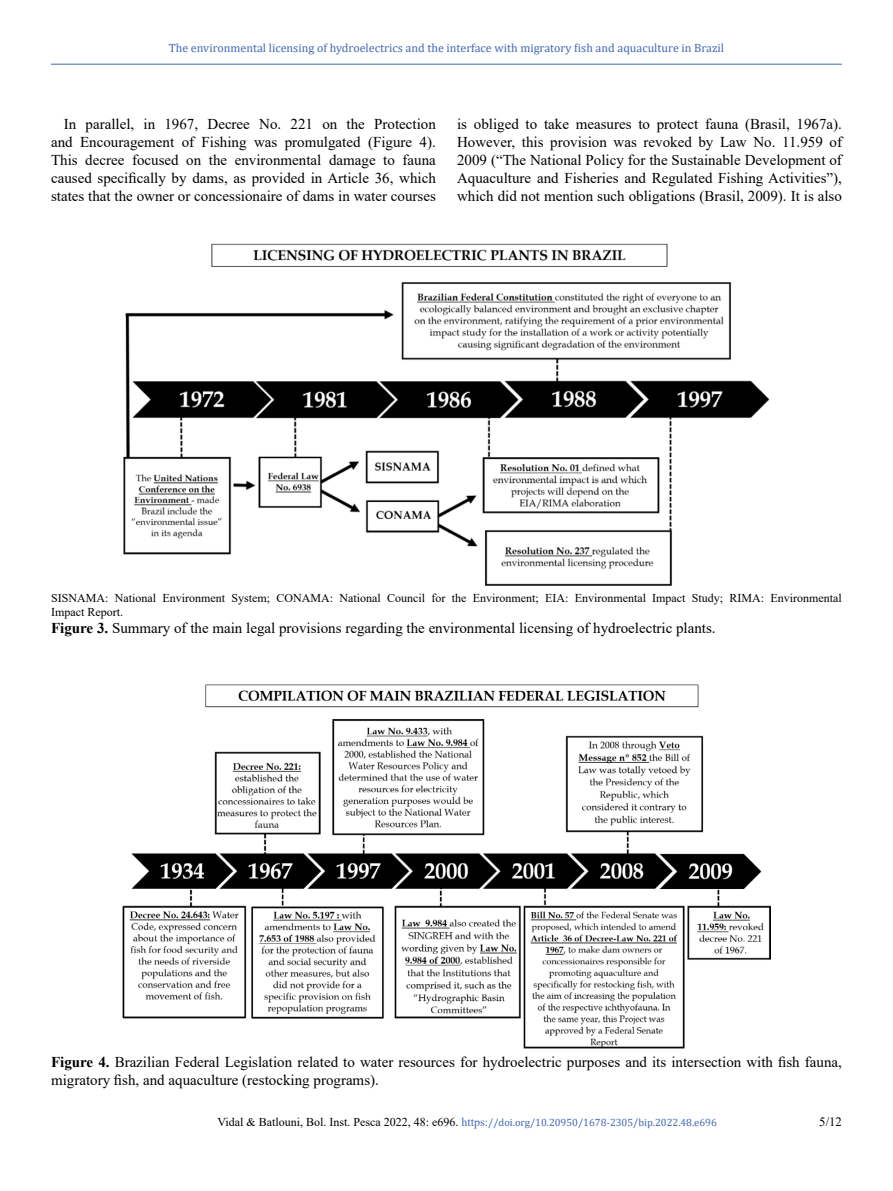
<style>
.page{position:relative;width:893px;height:1191px;background:#fff}
.page>*{position:absolute;margin:0;border:0;box-sizing:border-box;transform-origin:0 0}
.t1{font:15px/18px "Times New Roman";color:#000;text-align:justify}
.t2{font:12.75px "Times New Roman";color:#000}
.t3{font:12px/14.4px "Times New Roman";color:#000}
.t4{font:12px "Cambria";color:#4368b0}
.t5{font:10.5px "Cambria";color:#4368b0}
.s1{font-weight:700}
.s2{font-family:"Times New Roman";font-size:12px;color:#000}
.s3{font-family:"Times New Roman";font-size:12px}
</style>
<div class="page">
<hr style="left:51px;top:64px;width:791px;height:1px;background:#4368b0">
<img style="left:123px;top:243px;width:647px;height:343px">
<img style="left:122px;top:684px;width:649px;height:365px">
<p class="t4" style="left:169px;top:41px;width:557px">The environmental licensing of hydroelectrics and the interface with migratory fish and aquaculture in Brazil</p>
<p class="t1" style="left:51px;top:114px;width:386px;text-indent:13px">In parallel, in 1967, Decree No. 221 on the Protection and Encouragement of Fishing was promulgated (Figure 4).<br>This decree focused on the environmental damage to fauna caused specifically by dams, as provided in Article 36, which states that the owner or concessionaire of dams in water courses</p>
<p class="t1" style="left:457px;top:114px;width:386px">is obliged to take measures to protect fauna (Brasil, 1967a).<br>However, this provision was revoked by Law No. 11.959 of 2009 (“The National Policy for the Sustainable Development of Aquaculture and Fisheries and Regulated Fishing Activities”), which did not mention such obligations (Brasil, 2009). It is also</p>
<p class="t3" style="left:51px;top:590px;width:792px">SISNAMA: National Environment System; CONAMA: National Council for the Environment; EIA: Environmental Impact Study; RIMA: Environmental<br>Impact Report.</p>
<p class="t1" style="left:51px;top:618px;width:666px"><span class="s1">Figure 3.</span> Summary of the main legal provisions regarding the environmental licensing of hydroelectric plants.</p>
<p class="t1" style="left:51px;top:1052px;width:792px"><span class="s1">Figure 4.</span> Brazilian Federal Legislation related to water resources for hydroelectric purposes and its intersection with fish fauna, migratory fish, and aquaculture (restocking programs).</p>
<p class="t5" style="left:218px;top:1116px;width:501px"><span class="s2">Vidal &amp; Batlouni, Bol. Inst. Pesca 2022, 48: e696.</span> <span class="s3">https:</span>//doi.org/10.20950/1678-2305/bip.2022.48.e696</p>
<p class="t2" style="left:819px;top:1112px;width:24px">5/12</p>
</div>
